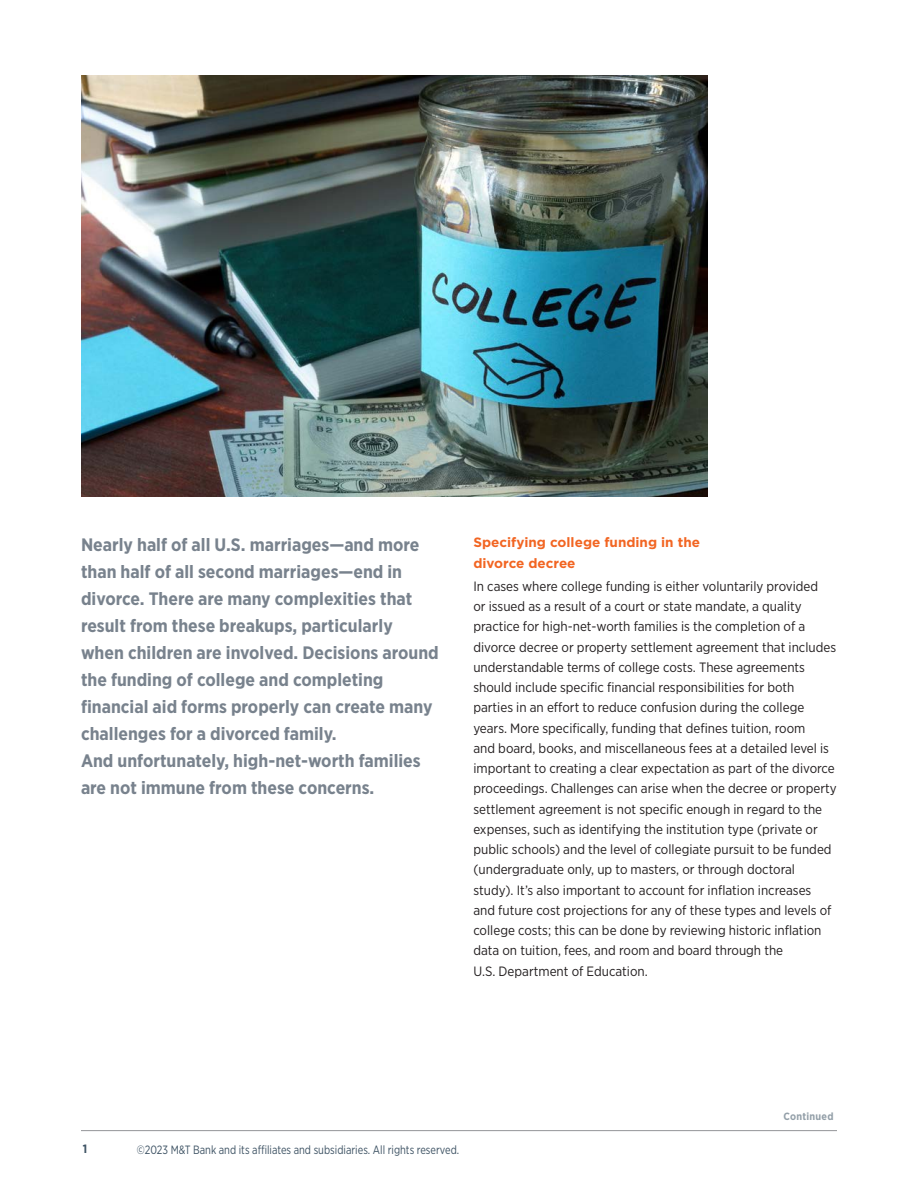
<style>
.page{position:relative;width:918px;height:1188px;background:#fff}
.page>*{position:absolute;margin:0;border:0;box-sizing:border-box;transform-origin:0 0}
.Intro_paragraph{font:700 18px/27px "Gotham Narrow";color:#78828d}
.Body{font:13.5px/20.2px "Gotham Narrow";color:#231f20}
.Author_-_Key_points{font:700 13.5px/20.2px "Gotham";color:#f26522}
.t1{font:12px "Gotham Narrow";color:#3e5364;scale:.9 1}
.t2{font:700 12px "Gotham Narrow";color:#3e5364}
.t3{font:700 10.5px "Gotham Narrow";letter-spacing:.025em;color:#94a0a9}
</style>
<div class="page">
<hr style="left:81px;top:1130px;width:756px;height:1px;background:#939598">
<img style="left:81px;top:75px;width:626px;height:421px">
<p class="Intro_paragraph" style="left:81px;top:531px;width:359px">Nearly half of all U.S. marriages—and more than half of all second marriages—end in divorce. There are many complexities that result from these breakups, particularly when children are involved. Decisions around the funding of college and completing financial aid forms properly can create many challenges for a divorced family.<br>And unfortunately, high-net-worth families are not immune from these concerns.</p>
<p class="Author_-_Key_points" style="left:473px;top:532px;width:228px">Specifying college funding in the divorce decree</p>
<p class="Body" style="left:473px;top:576px;width:365px">In cases where college funding is either voluntarily provided<br>or issued as a result of a court or state mandate, a quality practice for high-net-worth families is the completion of a divorce decree or property settlement agreement that includes understandable terms of college costs. These agreements should include specific financial responsibilities for both parties in an effort to reduce confusion during the college years. More specifically, funding that defines tuition, room<br>and board, books, and miscellaneous fees at a detailed level is important to creating a clear expectation as part of the divorce proceedings. Challenges can arise when the decree or property settlement agreement is not specific enough in regard to the expenses, such as identifying the institution type (private or public schools) and the level of collegiate pursuit to be funded (undergraduate only, up to masters, or through doctoral study). It’s also important to account for inflation increases<br>and future cost projections for any of these types and levels of college costs; this can be done by reviewing historic inflation data on tuition, fees, and room and board through the<br>U.S. Department of Education.</p>
<p class="t2" style="left:83px;top:1142px;width:6px">1</p>
<p class="t1" style="left:137px;top:1142px;width:360px">©2023 M&amp;T Bank and its affiliates and subsidiaries. All rights reserved.</p>
<p class="t3" style="left:783px;top:1110px;width:52px">Continued</p>
</div>
